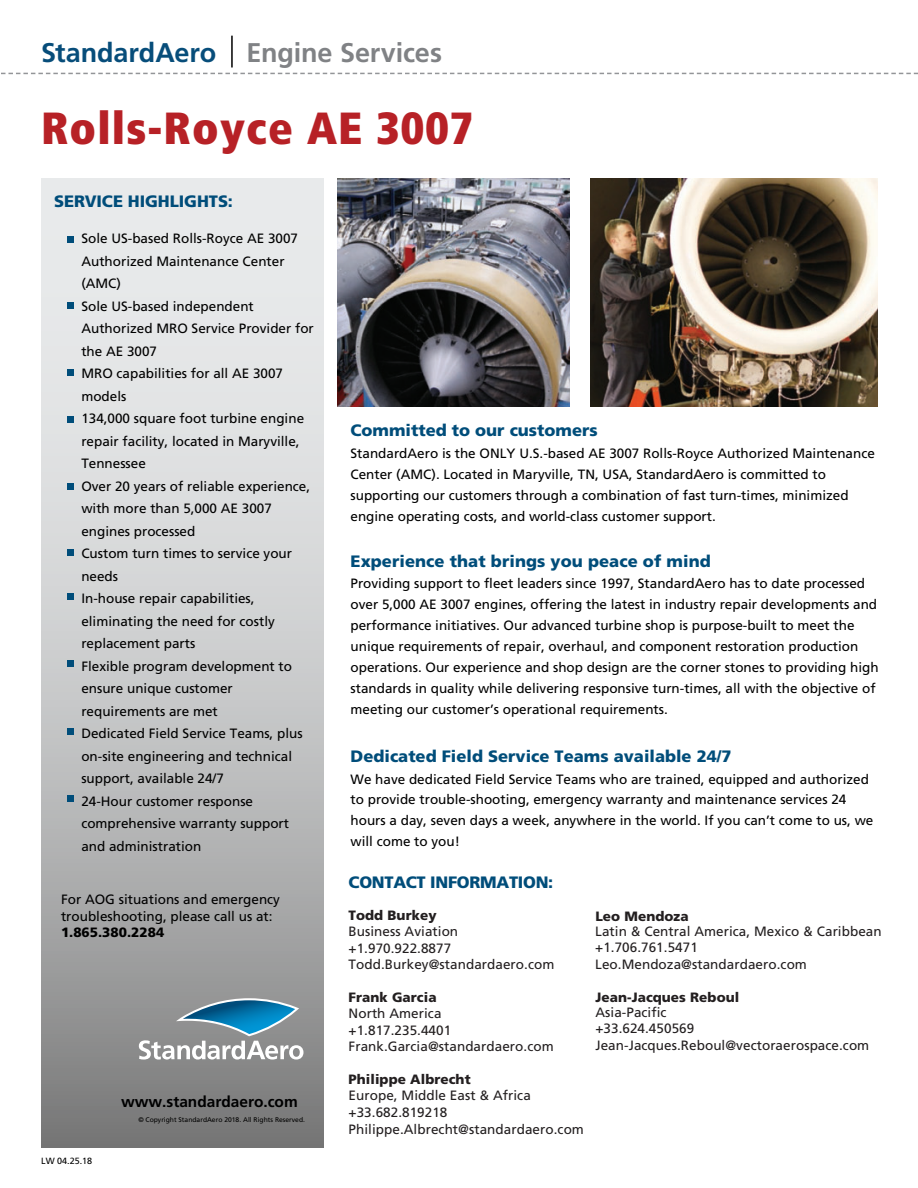
<style>
.page{position:relative;width:918px;height:1188px;background:#fff}
.page>*{position:absolute;margin:0;border:0;box-sizing:border-box;transform-origin:0 0}
.t1{font:900 condensed 45px "Frutiger";letter-spacing:.025em;color:#b72126}
.t2{font:700 27px "Frutiger";letter-spacing:-.005em;color:#808285}
.t3{font:900 16.5px "Frutiger";color:#004d7a}
.t4{font:700 15.45px "Frutiger";color:#000}
.t5{font:13.5px/22.5px "Frutiger";color:#000}
.t6{font:13.5px/16.6px "Frutiger";letter-spacing:.005em;color:#231f20}
.t7{font:900 13.5px "Frutiger";letter-spacing:.005em;color:#231f20}
.t8{font:900 13.5px "Frutiger";color:#000}
.t9{font:9px "Frutiger";color:#000}
.t10{font:6.75px "Frutiger";color:#000}
.s1{color:#074d7a}
</style>
<div class="page">
<svg style="left:41px;top:178px;width:282px;height:970px;background:#c3c4c5"></svg>
<div style="left:68px;top:236px;width:6px;height:7px;background:#004d7a"></div>
<div style="left:68px;top:302px;width:6px;height:7px;background:#004d7a"></div>
<div style="left:68px;top:369px;width:6px;height:7px;background:#004d7a"></div>
<div style="left:68px;top:416px;width:6px;height:7px;background:#004d7a"></div>
<div style="left:68px;top:483px;width:6px;height:7px;background:#004d7a"></div>
<div style="left:68px;top:549px;width:6px;height:7px;background:#004d7a"></div>
<svg style="left:1px;top:73px;width:917px;height:1px"></svg>
<hr style="left:231px;top:36px;width:2px;height:31px;background:#000">
<svg style="left:139px;top:998px;width:164px;height:62px;background:#859da8"></svg>
<div style="left:68px;top:593px;width:6px;height:7px;background:#004d7a"></div>
<div style="left:68px;top:660px;width:6px;height:7px;background:#004d7a"></div>
<div style="left:68px;top:728px;width:6px;height:7px;background:#004d7a"></div>
<img style="left:338px;top:178px;width:231px;height:228px">
<img style="left:591px;top:178px;width:287px;height:228px">
<div style="left:68px;top:795px;width:6px;height:7px;background:#004d7a"></div>
<h2 class="t2" style="left:41px;top:36px;width:402px"><span class="s1">StandardAero</span> Engine Services</h2>
<h1 class="t1" style="left:41px;top:101px;width:434px">Rolls-Royce AE 3007</h1>
<p class="t3" style="left:54px;top:191px;width:180px">SERVICE HIGHLIGHTS:</p>
<p class="t5" style="left:81px;top:227px;width:234px">Sole US-based Rolls-Royce AE 3007<br>Authorized Maintenance Center (AMC)<br>Sole US-based independent<br>Authorized MRO Service Provider for the AE 3007<br>MRO capabilities for all AE 3007 models<br>134,000 square foot turbine engine repair facility, located in Maryville,<br>Tennessee<br>Over 20 years of reliable experience, with more than 5,000 AE 3007 engines processed<br>Custom turn times to service your needs<br>In-house repair capabilities, eliminating the need for costly replacement parts<br>Flexible program development to ensure unique customer requirements are met<br>Dedicated Field Service Teams, plus on-site engineering and technical support, available 24/7<br>24-Hour customer response comprehensive warranty support and administration</p>
<p class="t5" style="left:61px;top:892px;width:221px;line-height:16.2px">For AOG situations and emergency troubleshooting, please call us at:</p>
<p class="t8" style="left:61px;top:925px;width:105px">1.865.380.2284</p>
<p class="t9" style="left:41px;top:1156px;width:53px">LW 04.25.18</p>
<p class="t4" style="left:121px;top:1092px;width:178px">www.standardaero.com</p>
<p class="t10" style="left:138px;top:1116px;width:168px">© Copyright StandardAero 2018. All Rights Reserved.</p>
<p class="t3" style="left:351px;top:420px;width:249px">Committed to our customers</p>
<p class="t5" style="left:351px;top:443px;width:526px;line-height:21px">StandardAero is the ONLY U.S.-based AE 3007 Rolls-Royce Authorized Maintenance Center (AMC). Located in Maryville, TN, USA, StandardAero is committed to supporting our customers through a combination of fast turn-times, minimized engine operating costs, and world-class customer support.</p>
<p class="t3" style="left:351px;top:551px;width:362px">Experience that brings you peace of mind</p>
<p class="t5" style="left:351px;top:573px;width:530px;line-height:21px">Providing support to fleet leaders since 1997, StandardAero has to date processed over 5,000 AE 3007 engines, offering the latest in industry repair developments and performance initiatives. Our advanced turbine shop is purpose-built to meet the unique requirements of repair, overhaul, and component restoration production operations. Our experience and shop design are the corner stones to providing high standards in quality while delivering responsive turn-times, all with the objective of meeting our customer’s operational requirements.</p>
<p class="t3" style="left:351px;top:746px;width:383px">Dedicated Field Service Teams available 24/7</p>
<p class="t5" style="left:351px;top:769px;width:524px;line-height:20.9px">We have dedicated Field Service Teams who are trained, equipped and authorized to provide trouble-shooting, emergency warranty and maintenance services 24 hours a day, seven days a week, anywhere in the world. If you can’t come to us, we will come to you!</p>
<p class="t3" style="left:349px;top:872px;width:206px">CONTACT INFORMATION:</p>
<p class="t7" style="left:349px;top:907px;width:89px">Todd Burkey</p>
<p class="t6" style="left:349px;top:923px;width:207px">Business Aviation +1.970.922.8877<br>Todd.Burkey@standardaero.com</p>
<p class="t7" style="left:349px;top:989px;width:89px">Frank Garcia</p>
<p class="t6" style="left:349px;top:1005px;width:207px">North America<br>+1.817.235.4401<br>Frank.Garcia@standardaero.com</p>
<p class="t7" style="left:349px;top:1072px;width:124px">Philippe Albrecht</p>
<p class="t6" style="left:349px;top:1088px;width:237px">Europe, Middle East &amp; Africa +33.682.819218<br>Philippe.Albrecht@standardaero.com</p>
<p class="t7" style="left:595px;top:908px;width:95px">Leo Mendoza</p>
<p class="t6" style="left:595px;top:923px;width:288px;line-height:16.2px">Latin &amp; Central America, Mexico &amp; Caribbean +1.706.761.5471<br>Leo.Mendoza@standardaero.com</p>
<p class="t7" style="left:595px;top:989px;width:145px">Jean-Jacques Reboul</p>
<p class="t6" style="left:595px;top:1004px;width:275px;line-height:16.2px">Asia-Pacific<br>+33.624.450569<br>Jean-Jacques.Reboul@vectoraerospace.com</p>
</div>
